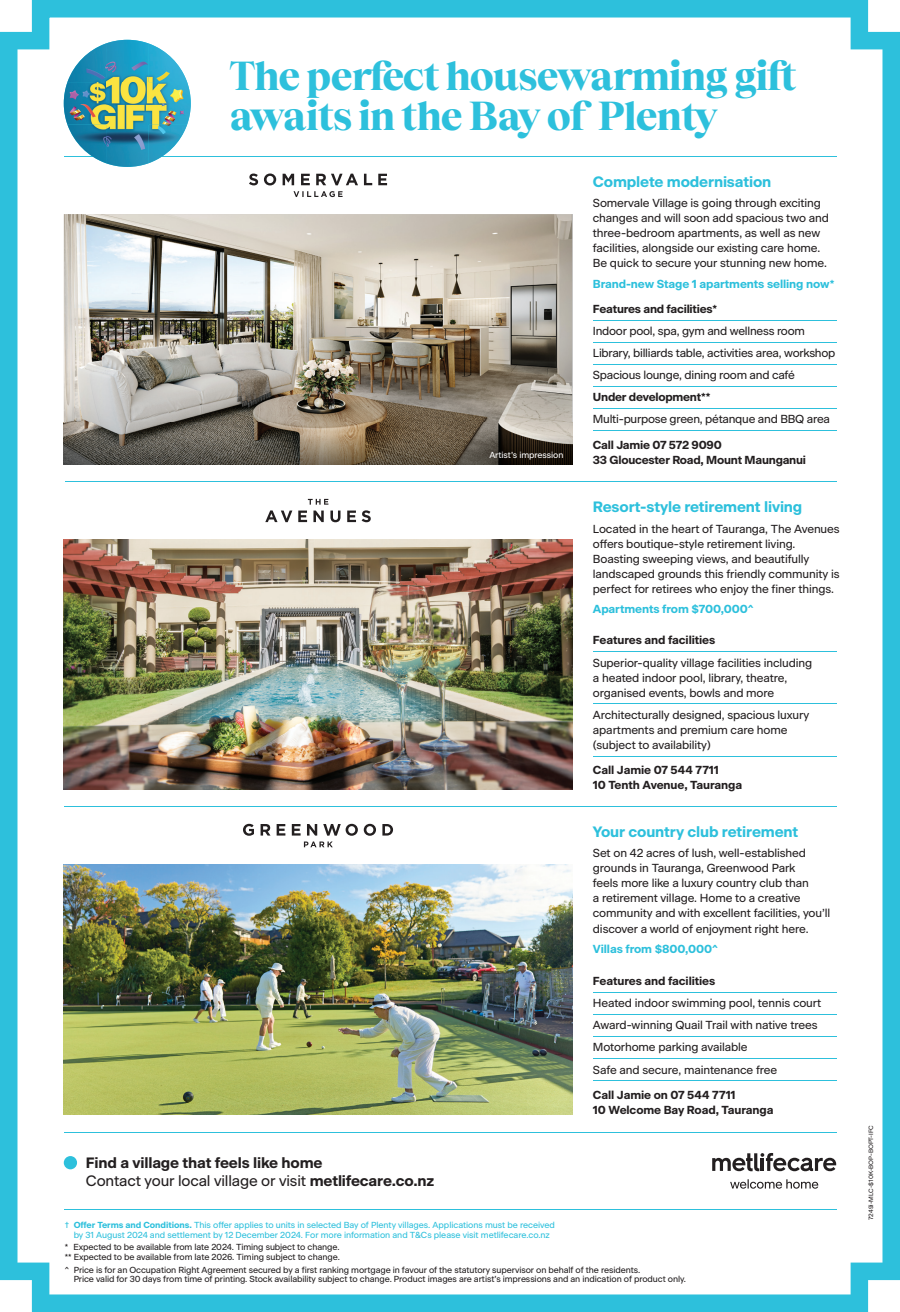
<style>
.page{position:relative;width:900px;height:1312px;background:#fff}
.page>*{position:absolute;margin:0;border:0;box-sizing:border-box;transform-origin:0 0}
.t1{font:800 40px/40px "Tobias";letter-spacing:-.03em;color:#2dc0dc}
.t2{font:700 15px/17.5px "Beausite Classic";letter-spacing:-.01em;color:#231f20}
.t3{font:700 15px "Beausite Classic";letter-spacing:-.01em;color:#2dc0dc}
.t4{font:11.62px/15px "Beausite Classic";letter-spacing:-.01em;color:#231f20}
.t5{font:700 11.62px/15px "Beausite Classic";letter-spacing:-.02em;color:#231f20}
.t6{font:700 11.62px "Beausite Classic";letter-spacing:-.01em;color:#2dc0dc}
.t7{font:8.75px/9.8px "Beausite Classic";letter-spacing:-.01em;color:#231f20}
.t8{font:8.75px/9.8px "Beausite Classic";letter-spacing:-.005em;color:#2dc0dc;text-align:center}
.t9{font:8.75px "Beausite Classic";letter-spacing:-.01em;color:#fff}
.t10{font:6.25px "Beausite Classic";letter-spacing:-.01em;color:#231f20}
.s1{font-weight:400}
.s2{font-weight:700}
</style>
<div class="page">
<img style="left:0;top:0;width:900px;height:1311px">
<h1 class="t1" style="left:230px;top:53px;width:569px">The perfect housewarming gift awaits in the Bay of Plenty</h1>
<p class="t2" style="left:86px;top:1152px;width:350px">Find a village that feels like home<br><span class="s1">Contact your local village or visit</span> metlifecare.co.nz</p>
<p class="t9" style="left:489px;top:448px;width:76px">Artist’s impression</p>
<p class="t3" style="left:593px;top:170px;width:180px">Complete modernisation</p>
<p class="t4" style="left:593px;top:195px;width:237px">Somervale Village is going through exciting changes and will soon add spacious two and three-bedroom apartments, as well as new facilities, alongside our existing care home.<br>Be quick to secure your stunning new home.</p>
<p class="t6" style="left:593px;top:275px;width:243px">Brand-new Stage 1 apartments selling now*</p>
<p class="t5" style="left:593px;top:300px;width:126px">Features and facilities*</p>
<p class="t4" style="left:593px;top:319px;width:244px;line-height:22.1px">Indoor pool, spa, gym and wellness room<br>Library, billiards table, activities area, workshop<br>Spacious lounge, dining room and café</p>
<p class="t5" style="left:593px;top:389px;width:119px">Under development**</p>
<p class="t4" style="left:593px;top:411px;width:239px">Multi-purpose green, pétanque and BBQ area</p>
<p class="t5" style="left:593px;top:436px;width:215px">Call Jamie 07 572 9090<br>33 Gloucester Road, Mount Maunganui</p>
<p class="t3" style="left:593px;top:495px;width:211px">Resort-style retirement living</p>
<p class="t4" style="left:593px;top:520px;width:248px">Located in the heart of Tauranga, The Avenues offers boutique-style retirement living.<br>Boasting sweeping views, and beautifully landscaped grounds this friendly community is perfect for retirees who enjoy the finer things.</p>
<p class="t6" style="left:593px;top:600px;width:162px">Apartments from $700,000^</p>
<p class="t5" style="left:593px;top:632px;width:124px">Features and facilities</p>
<p class="t4" style="left:593px;top:654px;width:221px">Superior-quality village facilities including a heated indoor pool, library, theatre, organised events, bowls and more</p>
<p class="t4" style="left:593px;top:706px;width:218px">Architecturally designed, spacious luxury apartments and premium care home (subject to availability)</p>
<p class="t5" style="left:593px;top:761px;width:151px">Call Jamie 07 544 7711<br>10 Tenth Avenue, Tauranga</p>
<p class="t3" style="left:593px;top:820px;width:207px">Your country club retirement</p>
<p class="t4" style="left:593px;top:844px;width:239px">Set on 42 acres of lush, well-established grounds in Tauranga, Greenwood Park<br>feels more like a luxury country club than<br>a retirement village. Home to a creative community and with excellent facilities, you’ll discover a world of enjoyment right here.</p>
<p class="t6" style="left:593px;top:939px;width:127px">Villas from $800,000^</p>
<p class="t5" style="left:593px;top:972px;width:124px">Features and facilities</p>
<p class="t4" style="left:593px;top:990px;width:230px;line-height:22.1px">Heated indoor swimming pool, tennis court Award-winning Quail Trail with native trees Motorhome parking available<br>Safe and secure, maintenance free</p>
<p class="t5" style="left:593px;top:1086px;width:182px">Call Jamie on 07 544 7711<br>10 Welcome Bay Road, Tauranga</p>
<p class="t8" style="left:65px;top:1219px;width:492px">† <span class="s2">Offer Terms and Conditions.</span> This offer applies to units in selected Bay of Plenty villages. Applications must be received by 31 August 2024 and settlement by 12 December 2024. For more information and T&amp;Cs please visit metlifecare.co.nz</p>
<p class="t7" style="left:65px;top:1241px;width:277px">* Expected to be available from late 2024. Timing subject to change. ** Expected to be available from late 2026. Timing subject to change.</p>
<p class="t7" style="left:74px;top:1263px;width:614px;text-indent:-9px">^ Price is for an Occupation Right Agreement secured by a first ranking mortgage in favour of the statutory supervisor on behalf of the residents.<br>Price valid for 30 days from time of printing. Stock availability subject to change. Product images are artist’s impressions and an indication of product only.</p>
<p class="t10" style="left:866px;top:1219px;width:96px;rotate:-90deg">7249i-MLC-$10K-BOP-BOPT-IFC</p>
</div>
